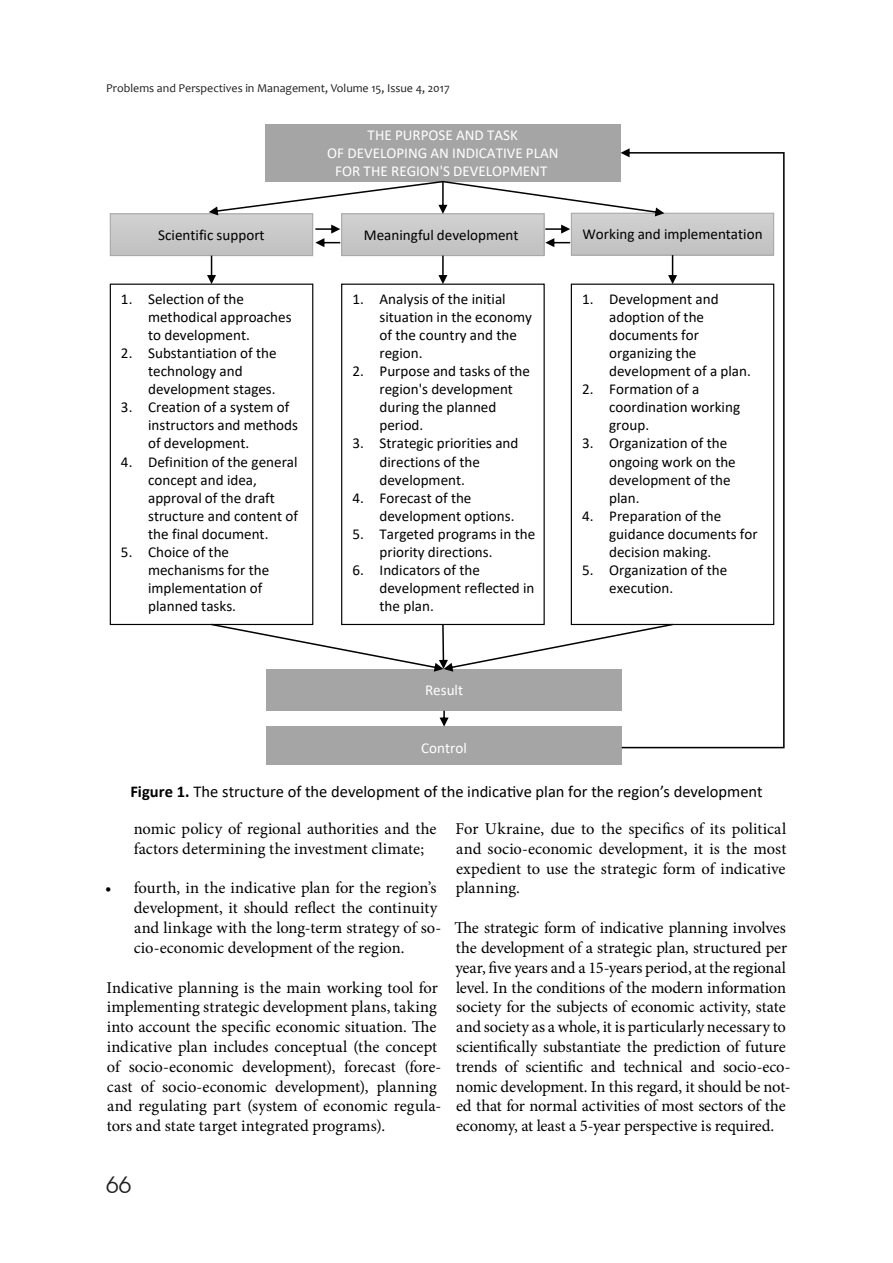
<style>
.page{position:relative;width:893px;height:1263px;background:#fff}
.page>*{position:absolute;margin:0;border:0;box-sizing:border-box;transform-origin:0 0}
.t1{font:22.5px "Avant Garde Gothic C";color:#231f20}
.t2{font:16.5px/19.8px "Minion Pro";letter-spacing:-.005em;color:#000}
.t3{font:16.5px "Calibri";color:#000}
.t4{font:15.15px/18.1px "Calibri";color:#000}
.t5{font:15.15px/18.1px "Calibri";color:#fff;text-align:center}
.t6{font:12px "Candara";color:#231f20}
.s1{font-weight:700}
</style>
<div class="page">
<div style="left:265px;top:124px;width:355px;height:58px;background:#a5a5a5"></div>
<div style="left:110px;top:214px;width:203px;height:42px;background:#c9c9c9"></div>
<div style="left:110px;top:213px;width:203px;height:43px;border:1px solid #a5a5a5"></div>
<div style="left:571px;top:213px;width:203px;height:42px;background:#c8c8c8"></div>
<div style="left:571px;top:213px;width:203px;height:42px;border:1px solid #a5a5a5"></div>
<div style="left:342px;top:214px;width:202px;height:42px;background:#c8c8c8"></div>
<div style="left:341px;top:213px;width:203px;height:43px;border:1px solid #a5a5a5"></div>
<div style="left:110px;top:284px;width:203px;height:341px;border:1px solid #000"></div>
<div style="left:341px;top:284px;width:204px;height:341px;border:1px solid #000"></div>
<svg style="left:315px;top:225px;width:25px;height:22px"></svg>
<svg style="left:207px;top:256px;width:9px;height:28px"></svg>
<svg style="left:438px;top:256px;width:9px;height:28px"></svg>
<svg style="left:209px;top:181px;width:412px;height:35px"></svg>
<div style="left:266px;top:669px;width:356px;height:42px;background:#a5a5a5"></div>
<div style="left:266px;top:726px;width:356px;height:39px;background:#a5a5a5"></div>
<svg style="left:211px;top:624px;width:410px;height:48px"></svg>
<svg style="left:440px;top:711px;width:9px;height:16px"></svg>
<svg style="left:545px;top:225px;width:25px;height:22px"></svg>
<svg style="left:621px;top:148px;width:164px;height:600px"></svg>
<p class="t6" style="left:106px;top:83px;width:345px">Problems and Perspectives in Management, Volume 15, Issue 4, 2017</p>
<p class="t5" style="left:327px;top:127px;width:233px">THE PURPOSE AND TASK<br>OF DEVELOPING AN INDICATIVE PLAN<br>FOR THE REGION'S DEVELOPMENT</p>
<p class="t4" style="left:158px;top:227px;width:108px">Scientific support</p>
<p class="t4" style="left:364px;top:227px;width:156px">Meaningful development</p>
<p class="t4" style="left:582px;top:226px;width:182px">Working and implementation</p>
<p class="t4" style="left:148px;top:291px;width:145px;text-indent:-27px">1. Selection of the methodical approaches to development.</p>
<p class="t4" style="left:148px;top:345px;width:130px;text-indent:-27px">2. Substantiation of the technology and development stages.</p>
<p class="t4" style="left:148px;top:399px;width:152px;text-indent:-27px">3. Creation of a system of instructors and methods of development.</p>
<p class="t4" style="left:148px;top:454px;width:151px;text-indent:-27px">4. Definition of the general concept and idea, approval of the draft structure and content of the final document.</p>
<p class="t4" style="left:148px;top:544px;width:123px;text-indent:-27px">5. Choice of the mechanisms for the implementation of planned tasks.</p>
<p class="t4" style="left:380px;top:291px;width:154px;text-indent:-27px">1. Analysis of the initial situation in the economy of the country and the region.</p>
<p class="t4" style="left:380px;top:363px;width:152px;text-indent:-27px">2. Purpose and tasks of the region's development during the planned period.</p>
<p class="t4" style="left:380px;top:435px;width:140px;text-indent:-27px">3. Strategic priorities and directions of the development.</p>
<p class="t4" style="left:380px;top:490px;width:137px;text-indent:-27px">4. Forecast of the development options.</p>
<p class="t4" style="left:380px;top:526px;width:157px;text-indent:-27px">5. Targeted programs in the priority directions.</p>
<p class="t4" style="left:380px;top:562px;width:157px;text-indent:-27px">6. Indicators of the development reflected in the plan.</p>
<p class="t5" style="left:425px;top:682px;width:40px">Result</p>
<p class="t5" style="left:421px;top:740px;width:47px">Control</p>
<p class="t4" style="left:609px;top:291px;width:143px;text-indent:-27px">1. Development and adoption of the documents for organizing the development of a plan.</p>
<p class="t4" style="left:609px;top:381px;width:132px;text-indent:-27px">2. Formation of a coordination working group.</p>
<p class="t4" style="left:609px;top:435px;width:128px;text-indent:-27px">3. Organization of the ongoing work on the development of the plan.</p>
<p class="t4" style="left:609px;top:508px;width:150px;text-indent:-27px">4. Preparation of the guidance documents for decision making.</p>
<p class="t4" style="left:609px;top:562px;width:120px;text-indent:-27px">5. Organization of the execution.</p>
<p class="t3" style="left:130px;top:780px;width:634px"><span class="s1">Figure 1.</span> The structure of the development of the indicative plan for the region’s development</p>
<p class="t2" style="left:134px;top:820px;width:304px">nomic policy of regional authorities and the factors determining the investment climate;</p>
<p class="t2" style="left:134px;top:880px;width:309px;text-indent:-29px">• fourth, in the indicative plan for the region’s development, it should reflect the continuity and linkage with the long-term strategy of so&shy;cio-economic development of the region.</p>
<p class="t2" style="left:106px;top:979px;width:336px">Indicative planning is the main working tool for implementing strategic development plans, taking into account the specific economic situation. The indicative plan includes conceptual (the concept of socio-economic development), forecast (fore&shy;cast of socio-economic development), planning and regulating part (system of economic regula&shy;tors and state target integrated programs).</p>
<p class="t2" style="left:456px;top:820px;width:332px;text-align:justify">For Ukraine, due to the specifics of its political and socio-economic development, it is the most expedient to use the strategic form of indicative planning.</p>
<p class="t2" style="left:454px;top:919px;width:338px">The strategic form of indicative planning involves the development of a strategic plan, structured per year, five years and a 15-years period, at the regional level. In the conditions of the modern information society for the subjects of economic activity, state and society as a whole, it is particularly necessary to scientifically substantiate the prediction of future trends of scientific and technical and socio-eco&shy;nomic development. In this regard, it should be not&shy;ed that for normal activities of most sectors of the economy, at least a 5-year perspective is required.</p>
<h1 class="t1" style="left:106px;top:1172px;width:26px">66</h1>
</div>
